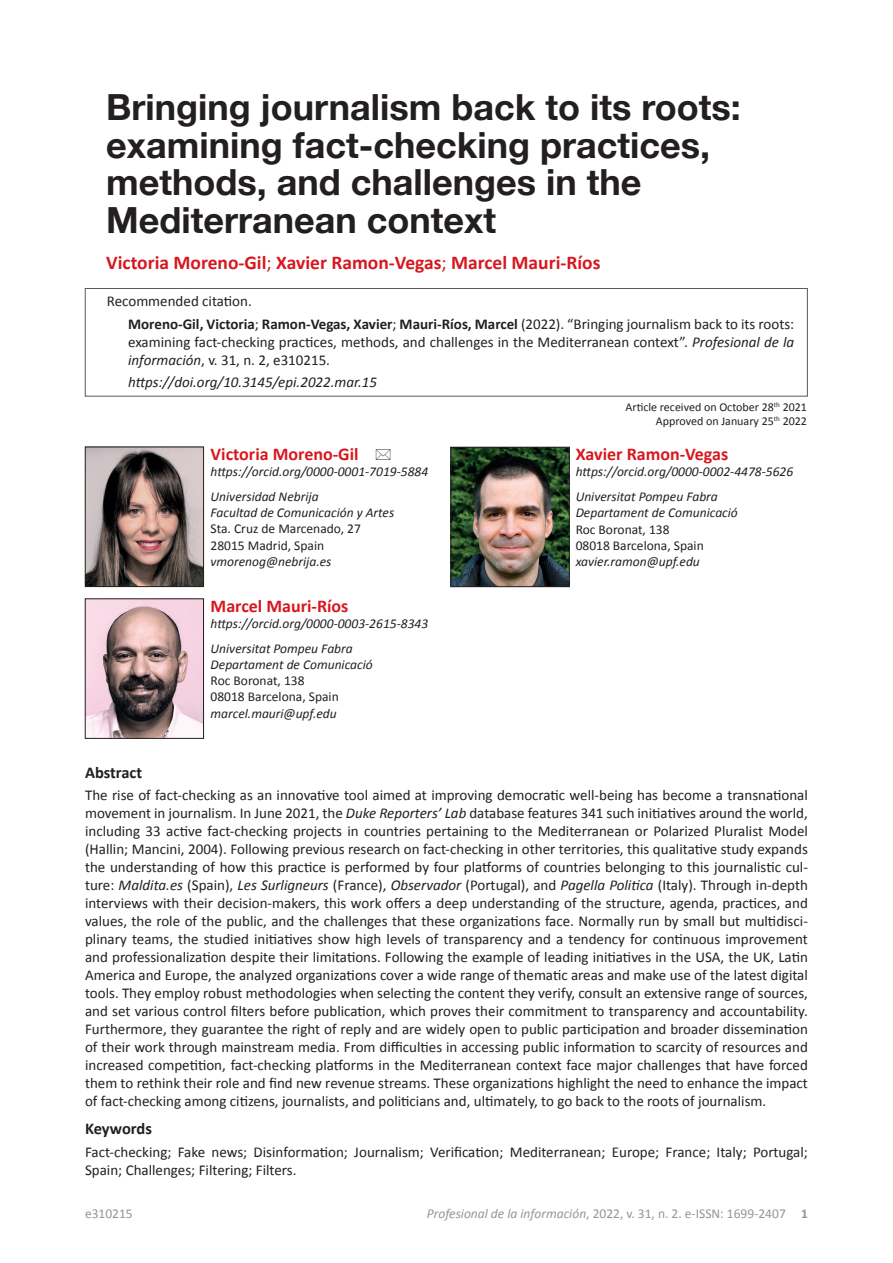
<style>
.page{position:relative;width:893px;height:1263px;background:#fff}
.page>*{position:absolute;margin:0;border:0;box-sizing:border-box;transform-origin:0 0}
.t1{font:700 36px/37.5px "Helvetica Neue";color:#231f20}
.t2{font:700 19.5px "Calibri";color:#d7171f}
.t3{font:700 18px "Calibri";color:#d7171f}
.t4{font:700 16.5px "Calibri";letter-spacing:-.005em;color:#231f20}
.t5{font:15px/18px "Calibri";color:#231f20}
.t6{font:italic 15px "Calibri";color:#231f20}
.t7{font:italic 13.5px/24.8px "Calibri";color:#231f20}
.t8{font:13.5px/16.2px "Calibri";color:#231f20}
.t9{font:13.5px "Calibri";color:#939598}
.t10{font:12px/14.4px "Calibri";color:#231f20;text-align:right}
.s1{font-weight:400}
.s2{font-weight:700}
.s3{font-style:italic}
</style>
<div class="page">
<div style="left:85px;top:288px;width:723px;height:108px;border:1px solid #57585a"></div>
<img style="left:87px;top:449px;width:115px;height:136px">
<div style="left:85px;top:447px;width:119px;height:140px;border:1px solid #231f20"></div>
<img style="left:453px;top:449px;width:115px;height:136px">
<div style="left:451px;top:447px;width:119px;height:140px;border:1px solid #231f20"></div>
<img style="left:87px;top:600px;width:115px;height:137px">
<div style="left:85px;top:598px;width:119px;height:141px;border:1px solid #231f20"></div>
<h1 class="t1" style="left:106px;top:92px;width:636px">Bringing journalism back to its roots: examining fact-checking practices, methods, and challenges in the<br>Mediterranean context</h1>
<h2 class="t2" style="left:106px;top:253px;width:496px">Victoria Moreno-Gil<span class="s1">;</span> Xavier Ramon-Vegas<span class="s1">;</span> Marcel Mauri-Ríos</h2>
<p class="t5" style="left:128px;top:290px;width:668px;line-height:22.2px;text-indent:-21px">Recommended citation.<br><span class="s2">Moreno-Gil, Victoria</span>; <span class="s2">Ramon-Vegas, Xavier</span>; <span class="s2">Mauri-Ríos, Marcel</span> (2022). “Bringing journalism back to its roots:</p>
<p class="t5" style="left:128px;top:332px;width:668px">examining fact-checking practices, methods, and challenges in the Mediterranean context”. <span class="s3">Profesional de la información</span>, v. 31, n. 2, e310215.</p>
<p class="t6" style="left:128px;top:373px;width:250px">https://doi.org/10.3145/epi.2022.mar.15</p>
<p class="t10" style="left:626px;top:399px;width:183px">Article received on October 28<sup>th</sup> 2021<br>Approved on January 25<sup>th</sup> 2022</p>
<p class="t3" style="left:211px;top:445px;width:149px">Victoria Moreno-Gil</p>
<p class="t7" style="left:211px;top:459px;width:219px">https://orcid.org/0000-0001-7019-5884<br>Universidad Nebrija</p>
<p class="t7" style="left:211px;top:501px;width:185px">Facultad de Comunicación y Artes</p>
<p class="t8" style="left:211px;top:520px;width:152px">Sta. Cruz de Marcenado, 27<br>28015 Madrid, Spain</p>
<p class="t7" style="left:211px;top:548px;width:122px">vmorenog@nebrija.es</p>
<p class="t3" style="left:576px;top:445px;width:154px">Xavier Ramon-Vegas</p>
<p class="t7" style="left:576px;top:459px;width:219px">https://orcid.org/0000-0002-4478-5626<br>Universitat Pompeu Fabra</p>
<p class="t7" style="left:576px;top:500px;width:164px">Departament de Comunicació</p>
<p class="t8" style="left:576px;top:520px;width:130px">Roc Boronat, 138<br>08018 Barcelona, Spain</p>
<p class="t7" style="left:576px;top:548px;width:126px">xavier.ramon@upf.edu</p>
<p class="t3" style="left:211px;top:597px;width:139px">Marcel Mauri-Ríos</p>
<p class="t7" style="left:211px;top:611px;width:219px">https://orcid.org/0000-0003-2615-8343<br>Universitat Pompeu Fabra</p>
<p class="t7" style="left:211px;top:651px;width:164px">Departament de Comunicació</p>
<p class="t8" style="left:211px;top:672px;width:130px">Roc Boronat, 138<br>08018 Barcelona, Spain</p>
<p class="t7" style="left:211px;top:700px;width:128px">marcel.mauri@upf.edu</p>
<p class="t4" style="left:85px;top:764px;width:59px">Abstract</p>
<p class="t5" style="left:85px;top:785px;width:724px;text-align:justify">The rise of fact-checking as an innovative tool aimed at improving democratic well-being has become a transnational movement in journalism. In June 2021, the <span class="s3">Duke Reporters’ Lab</span> database features 341 such initiatives around the world, including 33 active fact-checking projects in countries pertaining to the Mediterranean or Polarized Pluralist Model (Hallin; Mancini, 2004). Following previous research on fact-checking in other territories, this qualitative study expands the understanding of how this practice is performed by four platforms of countries belonging to this journalistic cul&shy;ture: <span class="s3">Maldita.es</span> (Spain), <span class="s3">Les Surligneurs</span> (France), <span class="s3">Observador</span> (Portugal), and <span class="s3">Pagella Politica</span> (Italy). Through in-depth interviews with their decision-makers, this work offers a deep understanding of the structure, agenda, practices, and values, the role of the public, and the challenges that these organizations face. Normally run by small but multidisci&shy;plinary teams, the studied initiatives show high levels of transparency and a tendency for continuous improvement and professionalization despite their limitations. Following the example of leading initiatives in the USA, the UK, Latin America and Europe, the analyzed organizations cover a wide range of thematic areas and make use of the latest digital tools. They employ robust methodologies when selecting the content they verify, consult an extensive range of sources, and set various control filters before publication, which proves their commitment to transparency and accountability.<br>Furthermore, they guarantee the right of reply and are widely open to public participation and broader dissemination of their work through mainstream media. From difficulties in accessing public information to scarcity of resources and increased competition, fact-checking platforms in the Mediterranean context face major challenges that have forced them to rethink their role and find new revenue streams. These organizations highlight the need to enhance the impact of fact-checking among citizens, journalists, and politicians and, ultimately, to go back to the roots of journalism.</p>
<p class="t4" style="left:85px;top:1121px;width:68px">Keywords</p>
<p class="t5" style="left:85px;top:1142px;width:724px">Fact-checking; Fake news; Disinformation; Journalism; Verification; Mediterranean; Europe; France; Italy; Portugal;<br>Spain; Challenges; Filtering; Filters.</p>
<p class="t9" style="left:85px;top:1208px;width:49px">e310215</p>
<p class="t9" style="left:427px;top:1208px;width:383px"><span class="s3">Profesional de la información</span>, 2022, v. 31, n. 2. e-ISSN: 1699-2407 <span class="s2">1</span></p>
</div>
